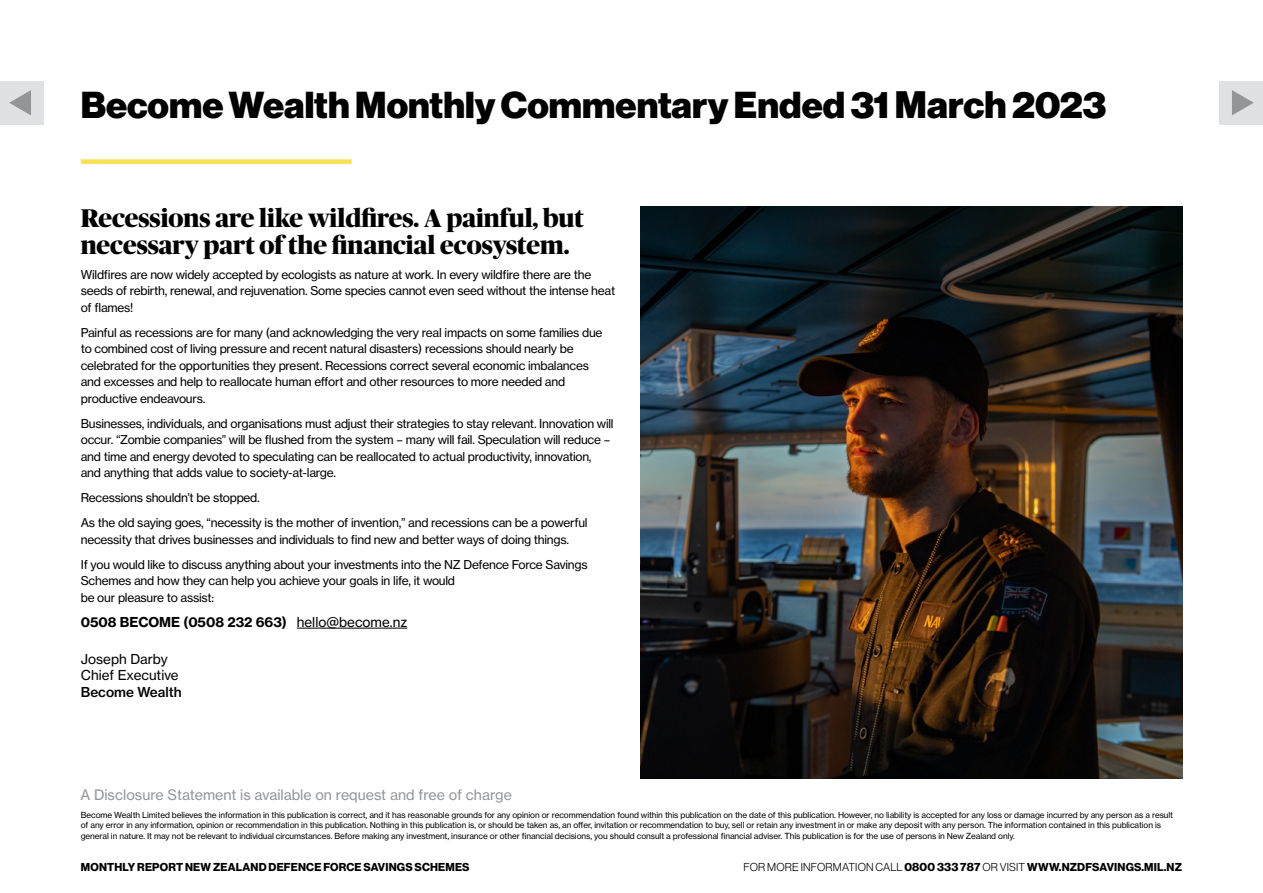
<style>
.page{position:relative;width:1263px;height:893px;background:#fff}
.page>*{position:absolute;margin:0;border:0;box-sizing:border-box;transform-origin:0 0}
.t1{font:900 36.75px "Haas Grot Disp 95";color:#000}
.t2{font:800 25.5px/27px "Publico Banner";color:#000}
.t3{font:14.25px "Haas Grot Text 55 Roman";color:#939598}
.t4{font:700 13.5px "Haas Grot Text 75";color:#000}
.t5{font:13.5px/16.5px "Haas Grot Text 55 Roman";color:#000}
.t6{font:500 13.5px "Haas Grot Text 65";color:#000}
.t7{font:12px/16.5px "Haas Grot Text 55 Roman";letter-spacing:-.02em;color:#000}
.t8{font:700 11.25px "Haas Grot Disp 75";letter-spacing:.015em;color:#000}
.t9{font:8.25px/10.5px "Haas Grot Text 55 Roman";letter-spacing:-.01em;color:#000}
.s1{font-size:37.5px}
.s2{font-family:"Haas Grot Text 55 Roman";font-weight:400}
.s3{font-family:"Haas Grot Disp 45";font-weight:300}
</style>
<div class="page">
<div style="left:1220px;top:81px;width:43px;height:43px;background:#e0e1e2"></div>
<svg style="left:1232px;top:90px;width:22px;height:25px"></svg>
<div style="left:0;top:81px;width:43px;height:43px;background:#e0e1e2"></div>
<svg style="left:9px;top:90px;width:22px;height:25px"></svg>
<hr style="left:297px;top:628px;width:110px;height:1px;background:#000">
<img style="left:640px;top:206px;width:543px;height:572px">
<div style="left:81px;top:159px;width:271px;height:5px;background:#fae053"></div>
<h1 class="t1" style="left:81px;top:84px;width:1027px">Become Wealth Monthly Commentary Ended <span class="s1">31 March 2023</span></h1>
<h2 class="t2" style="left:81px;top:203px;width:505px">Recessions are like wildfires. A painful, but necessary part of the financial ecosystem.</h2>
<p class="t7" style="left:81px;top:266px;width:536px">Wildfires are now widely accepted by ecologists as nature at work. In every wildfire there are the seeds of rebirth, renewal, and rejuvenation. Some species cannot even seed without the intense heat of flames!</p>
<p class="t7" style="left:81px;top:324px;width:523px">Painful as recessions are for many (and acknowledging the very real impacts on some families due to combined cost of living pressure and recent natural disasters) recessions should nearly be celebrated for the opportunities they present. Recessions correct several economic imbalances and excesses and help to reallocate human effort and other resources to more needed and productive endeavours.</p>
<p class="t7" style="left:81px;top:415px;width:534px">Businesses, individuals, and organisations must adjust their strategies to stay relevant. Innovation will occur. “Zombie companies” will be flushed from the system – many will fail. Speculation will reduce – and time and energy devoted to speculating can be reallocated to actual productivity, innovation, and anything that adds value to society-at-large.</p>
<p class="t7" style="left:81px;top:485px;width:508px;line-height:25px">Recessions shouldn’t be stopped.<br>As the old saying goes, “necessity is the mother of invention,” and recessions can be a powerful</p>
<p class="t7" style="left:81px;top:527px;width:508px;line-height:25px">necessity that drives businesses and individuals to find new and better ways of doing things.<br>If you would like to discuss anything about your investments into the NZ Defence Force Savings</p>
<p class="t7" style="left:81px;top:573px;width:376px">Schemes and how they can help you achieve your goals in life, it would be our pleasure to assist:</p>
<p class="t4" style="left:81px;top:613px;width:328px">0508 BECOME (0508 232 663) <span class="s2">hello@become.nz</span></p>
<p class="t5" style="left:81px;top:651px;width:99px">Joseph Darby<br>Chief Executive</p>
<p class="t6" style="left:81px;top:683px;width:103px">Become Wealth</p>
<p class="t3" style="left:80px;top:786px;width:433px">A Disclosure Statement is available on request and free of charge</p>
<p class="t9" style="left:81px;top:810px;width:1094px">Become Wealth Limited believes the information in this publication is correct, and it has reasonable grounds for any opinion or recommendation found within this publication on the date of this publication. However, no liability is accepted for any loss or damage incurred by any person as a result of any error in any information, opinion or recommendation in this publication. Nothing in this publication is, or should be taken as, an offer, invitation or recommendation to buy, sell or retain any investment in or make any deposit with any person. The information contained in this publication is general in nature. It may not be relevant to individual circumstances. Before making any investment, insurance or other financial decisions, you should consult a professional financial adviser. This publication is for the use of persons in New Zealand only.</p>
<p class="t8" style="left:81px;top:860px;width:390px">MONTHLY REPORT NEW ZEALAND DEFENCE FORCE SAVINGS SCHEMES</p>
<p class="t8" style="left:743px;top:860px;width:440px"><span class="s3">FOR MORE INFORMATION CALL</span> 0800 333 787 <span class="s3">OR VISIT</span> WWW.NZDFSAVINGS.MIL.NZ</p>
</div>
